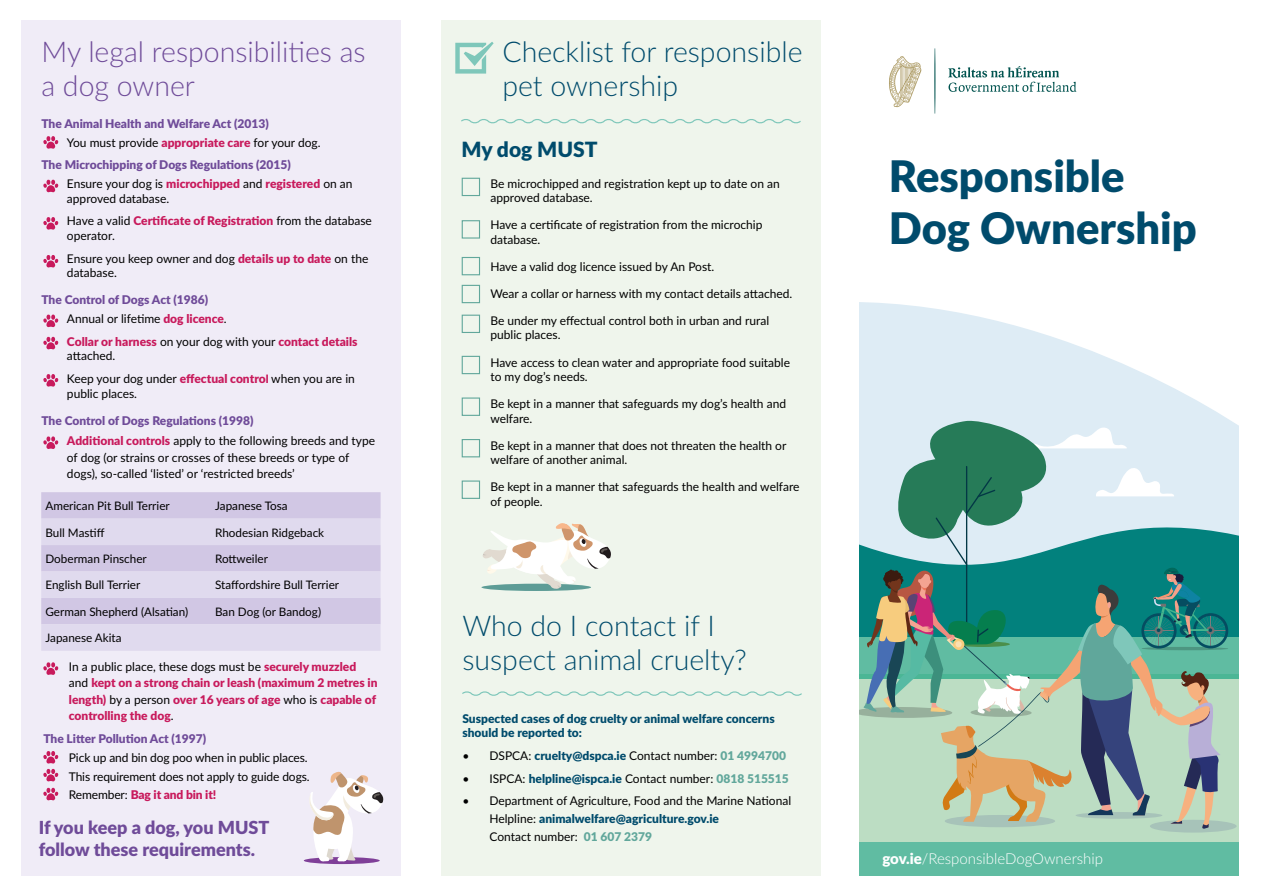
<style>
.page{position:relative;width:1263px;height:893px;background:#fff}
.page>*{position:absolute;margin:0;border:0;box-sizing:border-box;transform-origin:0 0}
.t1{font:900 43.5px/52.2px "Lato";color:#004b6c}
.Body{font:300 28.5px/34.2px "Lato";color:#004b6c}
.Body-2{font:300 28.5px/34.2px "Lato";color:#6f4b99}
.Body-3{font:900 21px "Lato";color:#004b6c}
.Body-4{font:900 18px/21.6px "Lato";color:#6f4b99}
.Body-5{font:300 15px "Lato";color:#fff}
.Body-6{font:12px/14.4px "Lato";color:#000}
.Body-7{font:900 12px/16.5px "Lato";color:#c81a5c}
.Body-8{font:900 12px "Lato";color:#6f4b99}
.Body-9{font:900 12px/14.4px "Lato";color:#004b6c}
.Body-10{font:11.7px "Lato";color:#000}
.s1{font-weight:900;color:#c81a5c}
.s2{font-weight:400;color:#000}
.s3{font-weight:900;font-size:11.25px;color:#c81a5c}
.s4{font-weight:900;color:#004b6c}
.s5{font-weight:900;color:#61a79b}
.s6{font-weight:900}
</style>
<div class="page">
<div style="left:442px;top:20px;width:379px;height:856px;background:#eff5ec"></div>
<div style="left:21px;top:20px;width:379px;height:856px;background:#f0ecf7"></div>
<svg style="left:41px;top:492px;width:340px;height:159px"></svg>
<svg style="left:860px;top:302px;width:379px;height:188px;fill:#deecf5"></svg>
<div style="left:860px;top:637px;width:379px;height:239px;background:#60bca2"></div>
<div style="left:860px;top:679px;width:379px;height:163px;background:#bcddc3"></div>
<hr style="left:860px;top:675px;width:379px;height:4px;background:#4bb695">
<svg style="left:1150px;top:820px;width:86px;height:13px"></svg>
<svg style="left:860px;top:419px;width:368px;height:412px"></svg>
<svg style="left:948px;top:66px;width:128px;height:26px"></svg>
<svg style="left:934px;top:48px;width:1px;height:66px"></svg>
<svg style="left:889px;top:56px;width:32px;height:51px"></svg>
<svg style="left:43px;top:136px;width:15px;height:13px"></svg>
<svg style="left:43px;top:217px;width:15px;height:13px"></svg>
<svg style="left:43px;top:179px;width:15px;height:14px"></svg>
<svg style="left:43px;top:255px;width:15px;height:13px"></svg>
<svg style="left:43px;top:314px;width:15px;height:14px"></svg>
<svg style="left:43px;top:337px;width:15px;height:13px"></svg>
<svg style="left:43px;top:374px;width:15px;height:13px"></svg>
<svg style="left:43px;top:436px;width:15px;height:13px"></svg>
<svg style="left:43px;top:662px;width:15px;height:13px"></svg>
<svg style="left:43px;top:751px;width:15px;height:50px"></svg>
<svg style="left:462px;top:691px;width:340px;height:5px"></svg>
<svg style="left:461px;top:119px;width:340px;height:5px"></svg>
<svg style="left:455px;top:42px;width:39px;height:32px"></svg>
<div style="left:462px;top:285px;width:18px;height:18px;border:1px solid #61a79b"></div>
<div style="left:462px;top:397px;width:18px;height:19px;border:1px solid #61a79b"></div>
<div style="left:462px;top:257px;width:18px;height:18px;border:1px solid #61a79b"></div>
<div style="left:462px;top:356px;width:18px;height:18px;border:1px solid #61a79b"></div>
<div style="left:462px;top:178px;width:18px;height:18px;border:1px solid #61a79b"></div>
<div style="left:462px;top:220px;width:18px;height:19px;border:1px solid #61a79b"></div>
<div style="left:462px;top:315px;width:18px;height:18px;border:1px solid #61a79b"></div>
<div style="left:462px;top:439px;width:18px;height:18px;border:1px solid #61a79b"></div>
<div style="left:462px;top:480px;width:18px;height:19px;border:1px solid #61a79b"></div>
<svg style="left:304px;top:857px;width:76px;height:7px"></svg>
<svg style="left:309px;top:772px;width:75px;height:89px"></svg>
<svg style="left:481px;top:584px;width:110px;height:7px"></svg>
<svg style="left:483px;top:523px;width:128px;height:66px"></svg>
<p class="Body-2" style="left:41px;top:34px;width:326px">My legal responsibilities as a dog owner</p>
<p class="Body-8" style="left:41px;top:114px;width:229px">The Animal Health and Welfare Act (2013)</p>
<p class="Body-6" style="left:67px;top:134px;width:255px">You must provide <span class="s1">appropriate care</span> for your dog.</p>
<p class="Body-8" style="left:41px;top:156px;width:251px">The Microchipping of Dogs Regulations (2015)</p>
<p class="Body-6" style="left:67px;top:176px;width:287px">Ensure your dog is <span class="s1">microchipped</span> and <span class="s1">registered</span> on an approved database.</p>
<p class="Body-6" style="left:67px;top:213px;width:306px">Have a valid <span class="s1">Certificate of Registration</span> from the database operator.</p>
<p class="Body-6" style="left:67px;top:251px;width:303px">Ensure you keep owner and dog <span class="s1">details up to date</span> on the database.</p>
<p class="Body-8" style="left:41px;top:291px;width:168px">The Control of Dogs Act (1986)</p>
<p class="Body-6" style="left:67px;top:311px;width:161px">Annual or lifetime <span class="s1">dog licence</span>.</p>
<p class="Body-7" style="left:67px;top:334px;width:292px;line-height:14.4px">Collar or harness <span class="s2">on your dog with your</span> contact details <span class="s2">attached.</span></p>
<p class="Body-6" style="left:67px;top:371px;width:289px">Keep your dog under <span class="s1">effectual contro</span><span class="s3">l</span> when you are in public places.</p>
<p class="Body-8" style="left:41px;top:411px;width:213px">The Control of Dogs Regulations (1998)</p>
<p class="Body-6" style="left:67px;top:432px;width:310px;line-height:16.5px"><span class="s1">Additional controls</span> apply to the following breeds and type of dog (or strains or crosses of these breeds or type of dogs), so-called ‘listed’ or ‘restricted breeds’</p>
<p class="Body-10" style="left:45px;top:497px;width:126px">American Pit Bull Terrier</p>
<p class="Body-10" style="left:215px;top:497px;width:74px">Japanese Tosa</p>
<p class="Body-10" style="left:45px;top:524px;width:61px">Bull Mastiff</p>
<p class="Body-10" style="left:215px;top:524px;width:111px">Rhodesian Ridgeback</p>
<p class="Body-10" style="left:45px;top:550px;width:103px">Doberman Pinscher</p>
<p class="Body-10" style="left:215px;top:550px;width:54px">Rottweiler</p>
<p class="Body-10" style="left:45px;top:577px;width:96px">English Bull Terrier</p>
<p class="Body-10" style="left:215px;top:577px;width:125px">Staffordshire Bull Terrier</p>
<p class="Body-10" style="left:45px;top:603px;width:144px">German Shepherd (Alsatian)</p>
<p class="Body-10" style="left:215px;top:603px;width:107px">Ban Dog (or Bandog)</p>
<p class="Body-10" style="left:45px;top:630px;width:78px">Japanese Akita</p>
<p class="Body-7" style="left:69px;top:658px;width:310px"><span class="s2">In a public place, these dogs must be</span> securely muzzled <span class="s2">and</span> kept on a strong chain or leash (maximum 2 metres in length) <span class="s2">by a person</span> over 16 years of age <span class="s2">who is</span> capable of controlling the dog<span class="s2">.</span></p>
<p class="Body-8" style="left:43px;top:730px;width:164px">The Litter Pollution Act (1997)</p>
<p class="Body-6" style="left:69px;top:750px;width:240px">Pick up and bin dog poo when in public places.</p>
<p class="Body-6" style="left:69px;top:768px;width:242px">This requirement does not apply to guide dogs.</p>
<p class="Body-7" style="left:69px;top:786px;width:149px"><span class="s2">Remember:</span> Bag it and bin it!</p>
<p class="Body-4" style="left:39px;top:816px;width:232px">If you keep a dog, you MUST follow these requirements.</p>
<p class="Body" style="left:502px;top:34px;width:302px">Checklist for responsible pet ownership</p>
<p class="Body-3" style="left:461px;top:134px;width:138px">My dog MUST</p>
<p class="Body-6" style="left:490px;top:175px;width:291px">Be microchipped and registration kept up to date on an approved database.</p>
<p class="Body-6" style="left:490px;top:217px;width:274px">Have a certificate of registration from the microchip database.</p>
<p class="Body-6" style="left:490px;top:259px;width:225px">Have a valid dog licence issued by An Post.</p>
<p class="Body-6" style="left:490px;top:286px;width:303px">Wear a collar or harness with my contact details attached.</p>
<p class="Body-6" style="left:490px;top:313px;width:280px">Be under my effectual control both in urban and rural public places.</p>
<p class="Body-6" style="left:490px;top:354px;width:301px">Have access to clean water and appropriate food suitable to my dog’s needs.</p>
<p class="Body-6" style="left:490px;top:396px;width:297px">Be kept in a manner that safeguards my dog’s health and welfare.</p>
<p class="Body-6" style="left:490px;top:438px;width:297px">Be kept in a manner that does not threaten the health or welfare of another animal.</p>
<p class="Body-6" style="left:490px;top:479px;width:310px">Be kept in a manner that safeguards the health and welfare of people.</p>
<p class="Body" style="left:462px;top:607px;width:286px">Who do I contact if I suspect animal cruelty?</p>
<p class="Body-9" style="left:462px;top:711px;width:314px">Suspected cases of dog cruelty or animal welfare concerns should be reported to:</p>
<p class="Body-6" style="left:462px;top:748px;width:325px">• DSPCA: <span class="s4">cruelty@dspca.ie</span> Contact number: <span class="s5">01 4994700</span></p>
<p class="Body-6" style="left:462px;top:771px;width:328px">• ISPCA: <span class="s4">helpline@ispca.ie</span> Contact number: <span class="s5">0818 515515</span></p>
<p class="Body-6" style="left:489px;top:791px;width:303px;line-height:18px;text-indent:-27px">• Department of Agriculture, Food and the Marine National<br>Helpline: <span class="s4">animalwelfare@agriculture.gov.ie<br></span>Contact number: <span class="s5">01 607 2379</span></p>
<p class="t1" style="left:889px;top:148px;width:309px">Responsible<br>Dog Ownership</p>
<p class="Body-5" style="left:882px;top:848px;width:222px"><span class="s6">gov.ie</span>/ResponsibleDogOwnership</p>
</div>
